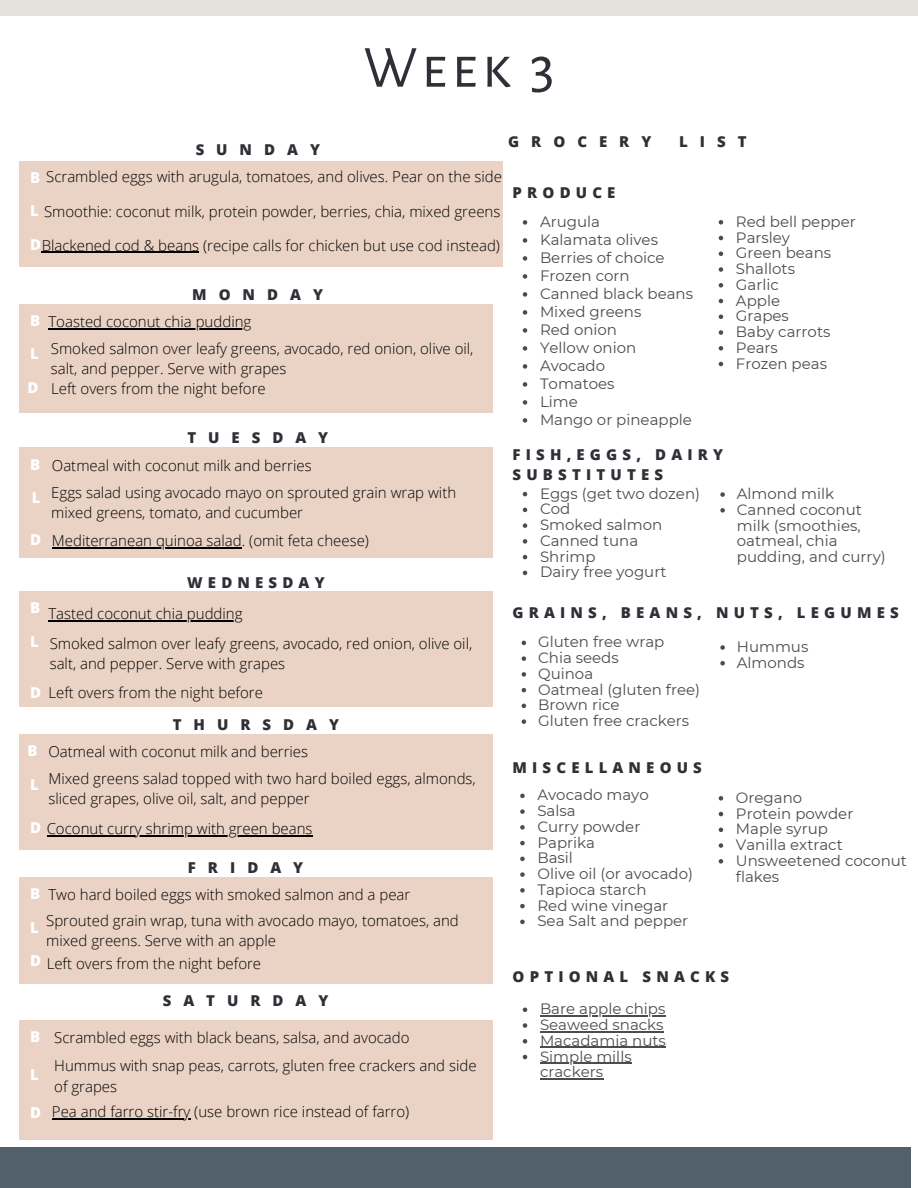
<style>
.page{position:relative;width:918px;height:1188px;background:#fff}
.page>*{position:absolute;margin:0;border:0;box-sizing:border-box;transform-origin:0 0}
.t1{font:60px "Alegreya Sans SC";color:#2f3037}
.t2{font:300 15px/20.2px "Open Sans";color:#000}
.t3{font:15px/15.8px "Montserrat";color:#4c4b4f}
.t4{font:800 15px/20.2px "Open Sans";letter-spacing:.345em;color:#2f3037}
.t5{font:800 15px "Open Sans";letter-spacing:.8em;color:#2f3037}
.t6{font:800 15px "Open Sans";color:#fff}
.s1{font-weight:800;color:#fff}
</style>
<div class="page">
<div style="left:19px;top:161px;width:484px;height:105px;background:#ead2c4"></div>
<div style="left:19px;top:448px;width:473px;height:109px;background:#ead2c4"></div>
<div style="left:19px;top:734px;width:473px;height:116px;background:#ead2c4"></div>
<div style="left:19px;top:304px;width:473px;height:108px;background:#ead2c4"></div>
<div style="left:19px;top:591px;width:473px;height:115px;background:#ead2c4"></div>
<div style="left:19px;top:877px;width:473px;height:107px;background:#ead2c4"></div>
<div style="left:19px;top:1021px;width:473px;height:118px;background:#ead2c4"></div>
<svg style="left:523px;top:220px;width:4px;height:5px"></svg>
<svg style="left:523px;top:238px;width:4px;height:5px"></svg>
<svg style="left:523px;top:256px;width:4px;height:5px"></svg>
<svg style="left:523px;top:274px;width:4px;height:5px"></svg>
<svg style="left:523px;top:292px;width:4px;height:5px"></svg>
<svg style="left:523px;top:310px;width:4px;height:5px"></svg>
<svg style="left:523px;top:328px;width:4px;height:5px"></svg>
<svg style="left:523px;top:346px;width:4px;height:5px"></svg>
<svg style="left:523px;top:364px;width:4px;height:5px"></svg>
<svg style="left:523px;top:382px;width:4px;height:5px"></svg>
<svg style="left:523px;top:400px;width:4px;height:5px"></svg>
<svg style="left:523px;top:418px;width:4px;height:5px"></svg>
<hr style="left:47px;top:835px;width:266px;height:1px;background:#000">
<hr style="left:52px;top:547px;width:190px;height:1px;background:#000">
<hr style="left:42px;top:252px;width:157px;height:1px;background:#000">
<svg style="left:719px;top:220px;width:4px;height:5px"></svg>
<svg style="left:719px;top:236px;width:4px;height:4px"></svg>
<svg style="left:719px;top:252px;width:4px;height:4px"></svg>
<svg style="left:719px;top:267px;width:4px;height:5px"></svg>
<svg style="left:719px;top:283px;width:4px;height:5px"></svg>
<svg style="left:719px;top:299px;width:4px;height:4px"></svg>
<svg style="left:719px;top:315px;width:4px;height:4px"></svg>
<svg style="left:719px;top:330px;width:4px;height:5px"></svg>
<svg style="left:719px;top:346px;width:4px;height:5px"></svg>
<svg style="left:719px;top:362px;width:4px;height:4px"></svg>
<svg style="left:523px;top:492px;width:4px;height:4px"></svg>
<svg style="left:523px;top:508px;width:4px;height:4px"></svg>
<svg style="left:523px;top:523px;width:4px;height:5px"></svg>
<svg style="left:523px;top:539px;width:4px;height:5px"></svg>
<svg style="left:523px;top:555px;width:4px;height:4px"></svg>
<svg style="left:523px;top:571px;width:4px;height:4px"></svg>
<svg style="left:720px;top:492px;width:5px;height:5px"></svg>
<svg style="left:720px;top:508px;width:5px;height:5px"></svg>
<svg style="left:520px;top:794px;width:5px;height:4px"></svg>
<svg style="left:520px;top:809px;width:5px;height:5px"></svg>
<svg style="left:520px;top:825px;width:5px;height:5px"></svg>
<svg style="left:520px;top:841px;width:5px;height:4px"></svg>
<svg style="left:520px;top:857px;width:5px;height:4px"></svg>
<svg style="left:520px;top:872px;width:5px;height:5px"></svg>
<svg style="left:520px;top:888px;width:5px;height:5px"></svg>
<svg style="left:520px;top:904px;width:5px;height:4px"></svg>
<svg style="left:520px;top:920px;width:5px;height:4px"></svg>
<svg style="left:522px;top:641px;width:4px;height:4px"></svg>
<svg style="left:522px;top:656px;width:4px;height:5px"></svg>
<svg style="left:522px;top:672px;width:4px;height:5px"></svg>
<svg style="left:522px;top:688px;width:4px;height:4px"></svg>
<svg style="left:522px;top:704px;width:4px;height:4px"></svg>
<svg style="left:522px;top:719px;width:4px;height:5px"></svg>
<div style="left:0;top:1148px;width:911px;height:40px;background:#51606b"></div>
<hr style="left:52px;top:1118px;width:138px;height:2px;background:#000">
<svg style="left:523px;top:1008px;width:4px;height:4px"></svg>
<hr style="left:540px;top:1015px;width:125px;height:2px;background:#4c4b4f">
<svg style="left:523px;top:1023px;width:4px;height:5px"></svg>
<hr style="left:540px;top:1031px;width:124px;height:1px;background:#4c4b4f">
<svg style="left:523px;top:1039px;width:4px;height:5px"></svg>
<hr style="left:540px;top:1047px;width:126px;height:1px;background:#4c4b4f">
<svg style="left:523px;top:1055px;width:4px;height:4px"></svg>
<hr style="left:540px;top:1063px;width:92px;height:1px;background:#4c4b4f">
<hr style="left:540px;top:1078px;width:63px;height:2px;background:#4c4b4f">
<hr style="left:48px;top:328px;width:203px;height:1px;background:#000">
<div style="left:0;top:0;width:918px;height:16px;background:#e3e2dd"></div>
<svg style="left:720px;top:645px;width:5px;height:5px"></svg>
<svg style="left:720px;top:661px;width:5px;height:5px"></svg>
<svg style="left:719px;top:796px;width:4px;height:5px"></svg>
<svg style="left:719px;top:812px;width:4px;height:4px"></svg>
<svg style="left:719px;top:828px;width:4px;height:4px"></svg>
<svg style="left:719px;top:843px;width:4px;height:5px"></svg>
<svg style="left:719px;top:859px;width:4px;height:5px"></svg>
<hr style="left:48px;top:620px;width:195px;height:2px;background:#000">
<p class="t4" style="left:196px;top:139px;width:126px">SUNDAY</p>
<h1 class="t1" style="left:363px;top:39px;width:193px">Week 3</h1>
<p class="t5" style="left:508px;top:131px;width:145px">GROCERY</p>
<p class="t4" style="left:679px;top:131px;width:69px">LIST</p>
<p class="t2" style="left:30px;top:166px;width:473px"><span class="s1">B</span> Scrambled eggs with arugula, tomatoes, and olives. Pear on the side</p>
<p class="t2" style="left:30px;top:201px;width:472px"><span class="s1">L</span> Smoothie: coconut milk, protein powder, berries, chia, mixed greens</p>
<p class="t2" style="left:30px;top:235px;width:471px"><span class="s1">D</span>Blackened cod &amp; beans (recipe calls for chicken but use cod instead)</p>
<p class="t6" style="left:30px;top:310px;width:12px">B</p>
<p class="t6" style="left:30px;top:343px;width:10px">L</p>
<p class="t6" style="left:27px;top:377px;width:12px">D</p>
<p class="t4" style="left:192px;top:285px;width:132px">MONDAY</p>
<p class="t2" style="left:48px;top:311px;width:204px">Toasted coconut chia pudding</p>
<p class="t2" style="left:51px;top:338px;width:424px">Smoked salmon over leafy greens, avocado, red onion, olive oil, salt, and pepper. Serve with grapes</p>
<p class="t2" style="left:51px;top:378px;width:216px">Left overs from the night before</p>
<p class="t5" style="left:187px;top:427px;width:142px">TUESDAY</p>
<p class="t6" style="left:30px;top:454px;width:12px">B</p>
<p class="t2" style="left:52px;top:455px;width:261px">Oatmeal with coconut milk and berries</p>
<p class="t6" style="left:32px;top:487px;width:10px">L</p>
<p class="t2" style="left:51px;top:482px;width:406px">Eggs salad using avocado mayo on sprouted grain wrap with mixed greens, tomato, and cucumber</p>
<p class="t6" style="left:30px;top:529px;width:12px">D</p>
<p class="t2" style="left:52px;top:530px;width:319px">Mediterranean quinoa salad. (omit feta cheese)</p>
<p class="t6" style="left:30px;top:597px;width:12px">B</p>
<p class="t6" style="left:30px;top:631px;width:10px">L</p>
<p class="t6" style="left:30px;top:682px;width:12px">D</p>
<p class="t6" style="left:27px;top:740px;width:12px">B</p>
<p class="t6" style="left:30px;top:774px;width:10px">L</p>
<p class="t4" style="left:187px;top:572px;width:139px">WEDNESDAY</p>
<p class="t2" style="left:48px;top:599px;width:425px;line-height:29.2px">Tasted coconut chia pudding<br>Smoked salmon over leafy greens, avocado, red onion, olive oil,</p>
<p class="t2" style="left:50px;top:653px;width:237px">salt, and pepper. Serve with grapes</p>
<p class="t2" style="left:48px;top:682px;width:216px">Left overs from the night before</p>
<p class="t5" style="left:173px;top:714px;width:168px">THURSDAY</p>
<p class="t2" style="left:48px;top:741px;width:261px">Oatmeal with coconut milk and berries</p>
<p class="t2" style="left:48px;top:768px;width:429px">Mixed greens salad topped with two hard boiled eggs, almonds, sliced grapes, olive oil, salt, and pepper</p>
<p class="t2" style="left:30px;top:818px;width:284px"><span class="s1">D</span> Coconut curry shrimp with green beans</p>
<p class="t6" style="left:30px;top:883px;width:12px">B</p>
<p class="t4" style="left:188px;top:858px;width:117px">FRIDAY</p>
<p class="t2" style="left:48px;top:884px;width:363px">Two hard boiled eggs with smoked salmon and a pear</p>
<p class="t6" style="left:30px;top:917px;width:10px">L</p>
<p class="t2" style="left:46px;top:910px;width:414px">Sprouted grain wrap, tuna with avocado mayo, tomatoes, and mixed greens. Serve with an apple</p>
<p class="t6" style="left:30px;top:950px;width:12px">D</p>
<p class="t2" style="left:47px;top:953px;width:216px">Left overs from the night before</p>
<p class="t6" style="left:30px;top:1026px;width:12px">B</p>
<p class="t6" style="left:30px;top:1064px;width:10px">L</p>
<p class="t6" style="left:30px;top:1101px;width:12px">D</p>
<p class="t5" style="left:163px;top:990px;width:167px">SATURDAY</p>
<p class="t2" style="left:54px;top:1027px;width:357px">Scrambled eggs with black beans, salsa, and avocado</p>
<p class="t2" style="left:54px;top:1055px;width:424px">Hummus with snap peas, carrots, gluten free crackers and side of grapes</p>
<p class="t2" style="left:52px;top:1101px;width:359px">Pea and farro stir-fry (use brown rice instead of farro)</p>
<p class="t4" style="left:513px;top:182px;width:104px">PRODUCE</p>
<p class="t3" style="left:540px;top:213px;width:155px;line-height:18px">Arugula<br>Kalamata olives<br>Berries of choice<br>Frozen corn<br>Canned black beans<br>Mixed greens<br>Red onion<br>Yellow onion<br>Avocado<br>Tomatoes<br>Lime<br>Mango or pineapple</p>
<p class="t3" style="left:736px;top:214px;width:121px">Red bell pepper<br>Parsley<br>Green beans<br>Shallots<br>Garlic<br>Apple<br>Grapes<br>Baby carrots<br>Pears<br>Frozen peas</p>
<p class="t4" style="left:513px;top:444px;width:212px">FISH,EGGS, DAIRY<br>SUBSTITUTES</p>
<p class="t3" style="left:540px;top:485px;width:162px">Eggs (get two dozen)<br>Cod<br>Smoked salmon<br>Canned tuna<br>Shrimp<br>Dairy free yogurt</p>
<p class="t3" style="left:737px;top:486px;width:150px">Almond milk<br>Canned coconut milk (smoothies, oatmeal, chia pudding, and curry)</p>
<p class="t4" style="left:513px;top:602px;width:388px">GRAINS, BEANS, NUTS, LEGUMES</p>
<p class="t3" style="left:538px;top:634px;width:163px">Gluten free wrap<br>Chia seeds<br>Quinoa<br>Oatmeal (gluten free)<br>Brown rice<br>Gluten free crackers</p>
<p class="t4" style="left:513px;top:757px;width:191px">MISCELLANEOUS</p>
<p class="t3" style="left:537px;top:787px;width:157px">Avocado mayo<br>Salsa<br>Curry powder<br>Paprika<br>Basil<br>Olive oil (or avocado)<br>Tapioca starch<br>Red wine vinegar<br>Sea Salt and pepper</p>
<p class="t3" style="left:737px;top:639px;width:73px">Hummus<br>Almonds</p>
<p class="t3" style="left:736px;top:790px;width:173px">Oregano<br>Protein powder<br>Maple syrup<br>Vanilla extract<br>Unsweetened coconut flakes</p>
<p class="t4" style="left:513px;top:966px;width:218px">OPTIONAL SNACKS</p>
<p class="t3" style="left:540px;top:1001px;width:127px">Bare apple chips<br>Seaweed snacks<br>Macadamia nuts<br>Simple mills crackers</p>
</div>
